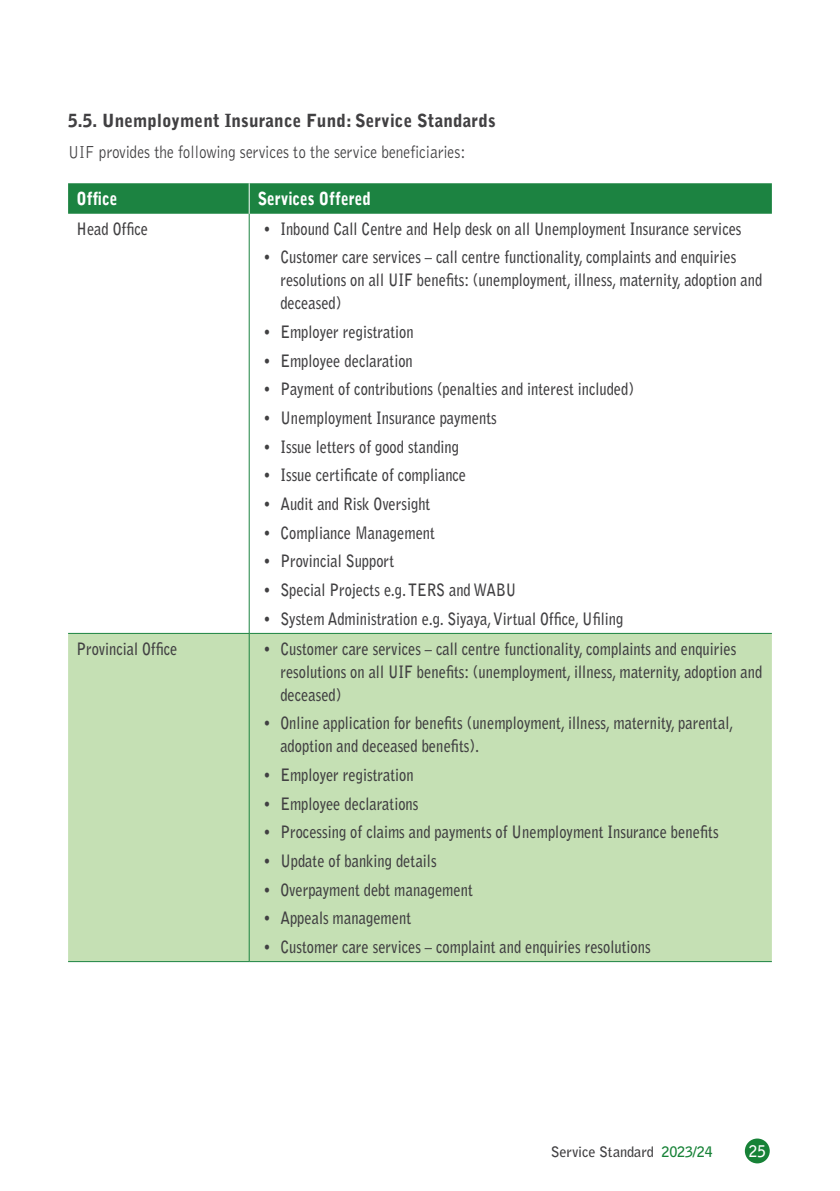
<style>
.page{position:relative;width:840px;height:1191px;background:#fff}
.page>*{position:absolute;margin:0;border:0;box-sizing:border-box;transform-origin:0 0}
.t1{font:300 18px "Bell Gothic Std";color:#414042;scale:.85 1}
.t2{font:900 18px "Bell Gothic Std";letter-spacing:.01em;color:#414042;scale:.95 1}
.t3{font:900 18px "Bell Gothic Std";color:#fff;scale:.85 1}
.t4{font:700 17px/23px "Bell Gothic Std";color:#414042;scale:.85 1}
.t5{font:700 16px "Bell Gothic Std";color:#fff;scale:.95 1}
.t6{font:700 14.4px "Bell Gothic Std";letter-spacing:-.01em;color:#414042}
.s1{color:#178237}
</style>
<div class="page">
<div style="left:744px;top:1138px;width:25px;height:25px;background:#178237;border-radius:50%"></div>
<div style="left:68px;top:183px;width:703px;height:31px;background:#1c8341"></div>
<div style="left:68px;top:634px;width:703px;height:327px;background:#c5e0b4"></div>
<hr style="left:249px;top:214px;width:1px;height:419px;background:#1c8341">
<hr style="left:68px;top:633px;width:181px;height:1px;background:#1c8341">
<hr style="left:249px;top:633px;width:522px;height:1px;background:#1c8341">
<hr style="left:249px;top:633px;width:1px;height:328px;background:#1c8341">
<hr style="left:68px;top:961px;width:181px;height:1px;background:#1c8341">
<hr style="left:249px;top:961px;width:522px;height:1px;background:#1c8341">
<hr style="left:249px;top:183px;width:1px;height:31px;background:#fff">
<p class="t2" style="left:68px;top:110px;width:451px">5.5. Unemployment Insurance Fund: Service Standards</p>
<p class="t1" style="left:68px;top:143px;width:468px">UIF provides the following services to the service beneficiaries:</p>
<p class="t3" style="left:77px;top:188px;width:50px">Office</p>
<p class="t3" style="left:257px;top:188px;width:134px">Services Offered</p>
<p class="t4" style="left:77px;top:217px;width:85px">Head Office</p>
<p class="t4" style="left:263px;top:217px;width:563px">• Inbound Call Centre and Help desk on all Unemployment Insurance services</p>
<p class="t4" style="left:280px;top:246px;width:568px;text-indent:-17px">• Customer care services – call centre functionality, complaints and enquiries resolutions on all UIF benefits: (unemployment, illness, maternity, adoption and deceased)</p>
<p class="t4" style="left:263px;top:320px;width:178px">• Employer registration</p>
<p class="t4" style="left:263px;top:349px;width:177px">• Employee declaration</p>
<p class="t4" style="left:263px;top:378px;width:437px">• Payment of contributions (penalties and interest included)</p>
<p class="t4" style="left:263px;top:406px;width:276px">• Unemployment Insurance payments</p>
<p class="t4" style="left:263px;top:435px;width:231px">• Issue letters of good standing</p>
<p class="t4" style="left:263px;top:464px;width:240px">• Issue certificate of compliance</p>
<p class="t4" style="left:263px;top:492px;width:198px">• Audit and Risk Oversight</p>
<p class="t4" style="left:263px;top:521px;width:203px">• Compliance Management</p>
<p class="t4" style="left:263px;top:550px;width:155px">• Provincial Support</p>
<p class="t4" style="left:263px;top:578px;width:299px">• Special Projects e.g. TERS and WABU</p>
<p class="t4" style="left:263px;top:607px;width:424px">• System Administration e.g. Siyaya, Virtual Office, Ufiling</p>
<p class="t4" style="left:77px;top:637px;width:120px">Provincial Office</p>
<p class="t4" style="left:280px;top:637px;width:568px;text-indent:-17px">• Customer care services – call centre functionality, complaints and enquiries resolutions on all UIF benefits: (unemployment, illness, maternity, adoption and deceased)</p>
<p class="t4" style="left:280px;top:711px;width:534px;text-indent:-17px">• Online application for benefits (unemployment, illness, maternity, parental, adoption and deceased benefits).</p>
<p class="t4" style="left:263px;top:763px;width:178px">• Employer registration</p>
<p class="t4" style="left:263px;top:792px;width:184px">• Employee declarations</p>
<p class="t4" style="left:263px;top:820px;width:537px">• Processing of claims and payments of Unemployment Insurance benefits</p>
<p class="t4" style="left:263px;top:849px;width:205px">• Update of banking details</p>
<p class="t4" style="left:263px;top:878px;width:248px">• Overpayment debt management</p>
<p class="t4" style="left:263px;top:906px;width:175px">• Appeals management</p>
<p class="t4" style="left:263px;top:935px;width:457px">• Customer care services – complaint and enquiries resolutions</p>
<p class="t6" style="left:550px;top:1143px;width:163px">Service Standard <span class="s1">2023/24</span></p>
<p class="t5" style="left:748px;top:1141px;width:19px">25</p>
</div>
